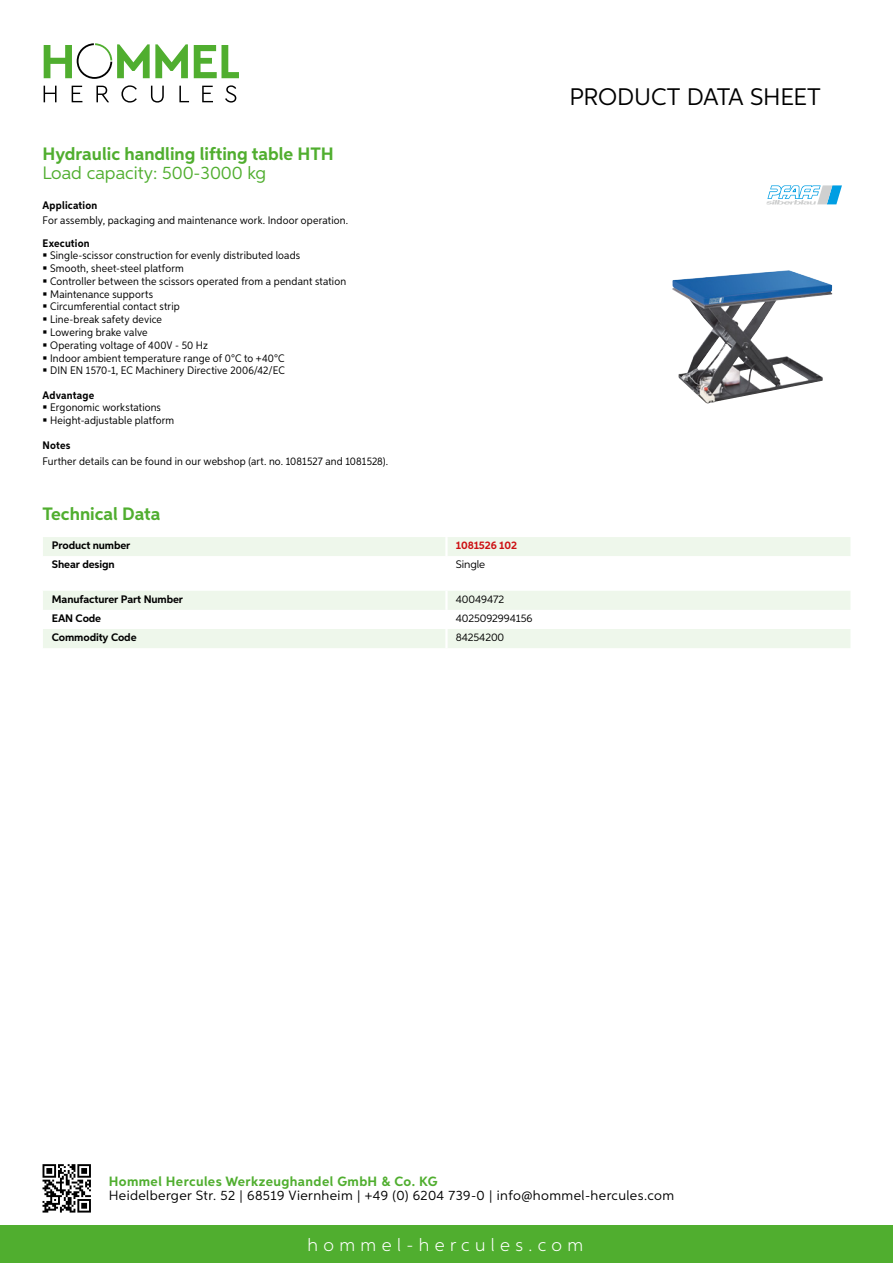
<style>
.page{position:relative;width:893px;height:1263px;background:#fff}
.page>*{position:absolute;margin:0;border:0;box-sizing:border-box;transform-origin:0 0}
.t1{font:24px "Aspira";letter-spacing:-.01em;color:#000}
.t2{font:700 18px "Aspira";color:#50ae2f}
.t3{font:18px "Aspira";color:#50ae2f}
.t4{font:300 18px "Aspira";letter-spacing:.3em;color:#fff}
.t5{font:13.5px "Aspira";letter-spacing:.03em;color:#000}
.t6{font:700 13.5px "Aspira";letter-spacing:.03em;color:#50ae2f}
.t7{font:10.95px/12.8px "Aspira Nar";letter-spacing:.015em;color:#000}
.t8{font:700 10.95px "Aspira";letter-spacing:-.01em;color:#000}
.t9{font:10.95px "Aspira";letter-spacing:-.01em;color:#000}
.t10{font:700 10.95px "Aspira Nar";letter-spacing:.015em;color:#000}
.t11{font:700 10.95px "Aspira";letter-spacing:-.01em;color:#cd1013}
</style>
<div class="page">
<div style="left:0;top:1226px;width:893px;height:37px;background:#50ae2f"></div>
<svg style="left:43px;top:1164px;width:48px;height:48px"></svg>
<svg style="left:194px;top:45px;width:45px;height:33px"></svg>
<svg style="left:44px;top:43px;width:144px;height:36px"></svg>
<svg style="left:44px;top:86px;width:13px;height:16px"></svg>
<svg style="left:72px;top:86px;width:10px;height:16px"></svg>
<svg style="left:96px;top:86px;width:13px;height:16px"></svg>
<svg style="left:121px;top:85px;width:16px;height:18px"></svg>
<svg style="left:151px;top:86px;width:13px;height:17px"></svg>
<svg style="left:179px;top:86px;width:10px;height:16px"></svg>
<svg style="left:202px;top:86px;width:11px;height:16px"></svg>
<svg style="left:225px;top:85px;width:11px;height:18px"></svg>
<div style="left:43px;top:537px;width:807px;height:19px;background:#eef7eb"></div>
<svg style="left:43px;top:591px;width:807px;height:57px"></svg>
<hr style="left:445px;top:629px;width:3px;height:19px;background:#fff">
<img style="left:686px;top:270px;width:102px;height:9px">
<svg style="left:766px;top:185px;width:76px;height:20px"></svg>
<h2 class="t2" style="left:43px;top:142px;width:293px">Hydraulic handling lifting table HTH</h2>
<h2 class="t3" style="left:43px;top:162px;width:225px">Load capacity: 500-3000 kg</h2>
<p class="t10" style="left:43px;top:199px;width:56px">Application</p>
<p class="t7" style="left:43px;top:214px;width:307px">For assembly, packaging and maintenance work. Indoor operation.</p>
<p class="t10" style="left:43px;top:236px;width:49px">Execution</p>
<p class="t7" style="left:50px;top:249px;width:297px">Single-scissor construction for evenly distributed loads<br>Smooth, sheet-steel platform<br>Controller between the scissors operated from a pendant station Maintenance supports<br>Circumferential contact strip<br>Line-break safety device<br>Lowering brake valve<br>Operating voltage of 400V - 50 Hz<br>Indoor ambient temperature range of 0°C to +40°C<br>DIN EN 1570-1, EC Machinery Directive 2006/42/EC</p>
<p class="t10" style="left:43px;top:388px;width:53px">Advantage</p>
<p class="t7" style="left:50px;top:401px;width:126px">Ergonomic workstations<br>Height-adjustable platform</p>
<p class="t10" style="left:43px;top:439px;width:29px">Notes</p>
<p class="t7" style="left:43px;top:454px;width:347px">Further details can be found in our webshop (art. no. 1081527 and 1081528).</p>
<h2 class="t2" style="left:43px;top:503px;width:120px">Technical Data</h2>
<p class="t8" style="left:52px;top:538px;width:80px">Product number</p>
<p class="t11" style="left:456px;top:538px;width:63px">1081526 102</p>
<p class="t8" style="left:52px;top:558px;width:64px">Shear design</p>
<p class="t9" style="left:456px;top:558px;width:31px">Single</p>
<p class="t8" style="left:52px;top:592px;width:133px">Manufacturer Part Number</p>
<p class="t9" style="left:456px;top:592px;width:50px">40049472</p>
<p class="t8" style="left:52px;top:611px;width:51px">EAN Code</p>
<p class="t9" style="left:456px;top:611px;width:78px">4025092994156</p>
<p class="t8" style="left:52px;top:630px;width:86px">Commodity Code</p>
<p class="t9" style="left:456px;top:630px;width:50px">84254200</p>
<h1 class="t1" style="left:569px;top:82px;width:253px">Product data sh eet</h1>
<p class="t6" style="left:109px;top:1172px;width:330px">Hommel Hercules Werkzeughandel GmbH &amp; Co. KG</p>
<p class="t5" style="left:109px;top:1187px;width:567px">Heidelberger Str. 52 | 68519 Viernheim | +49 (0) 6204 739-0 | info@hommel-hercules.com</p>
<h2 class="t4" style="left:307px;top:1234px;width:277px">hommel-hercules.com</h2>
</div>
